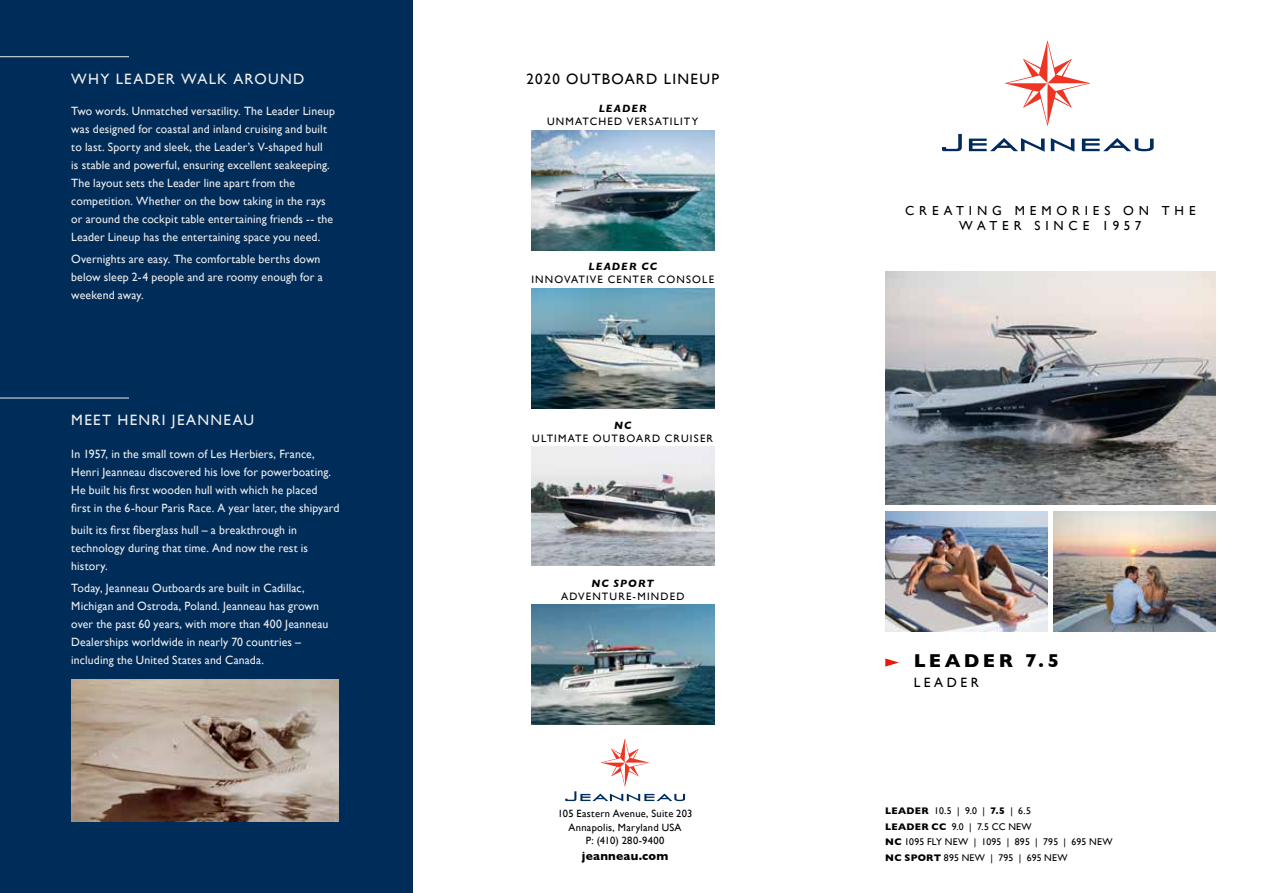
<style>
.page{position:relative;width:1263px;height:893px;background:#fff}
.page>*{position:absolute;margin:0;border:0;box-sizing:border-box;transform-origin:0 0}
.t1{font:700 19.05px "Gill Sans";letter-spacing:.18em;color:#000}
.t2{font:15px "Gill Sans";letter-spacing:.09em;color:#efeeed}
.t3{font:15px "Gill Sans";letter-spacing:.085em;color:#000}
.t4{font:13.5px "Gill Sans";letter-spacing:.26em;color:#000}
.t5{font:13.05px/15.8px "Gill Sans";letter-spacing:.37em;color:#000;text-align:center}
.t6{font:12px/18px "Gill Sans";letter-spacing:.01em;color:#efeeed}
.t7{font:700 12px "Gill Sans";letter-spacing:.025em;color:#000}
.t8{font:10.8px "Gill Sans";letter-spacing:.11em;color:#000}
.t9{font:italic 700 10.8px "Gill Sans";letter-spacing:.1em;color:#000}
.t10{font:10.5px/13.5px "Gill Sans";letter-spacing:.025em;color:#000;text-align:center}
.t11{font:9.75px/15.5px "Gill Sans";letter-spacing:.015em;color:#000}
.s1{font-weight:700}
.s2{font-style:inherit}
</style>
<div class="page">
<svg style="left:942px;top:134px;width:20px;height:17px"></svg>
<svg style="left:1082px;top:138px;width:72px;height:13px"></svg>
<svg style="left:969px;top:138px;width:76px;height:14px"></svg>
<svg style="left:1051px;top:138px;width:23px;height:14px"></svg>
<svg style="left:1004px;top:40px;width:86px;height:86px"></svg>
<img style="left:885px;top:272px;width:330px;height:232px">
<img style="left:1053px;top:511px;width:162px;height:121px">
<img style="left:885px;top:511px;width:162px;height:121px">
<svg style="left:565px;top:738px;width:120px;height:63px"></svg>
<div style="left:0;top:0;width:412px;height:893px;background:#002c5a"></div>
<img style="left:71px;top:680px;width:268px;height:142px">
<hr style="left:0;top:398px;width:129px;height:1px;background:#efeeed">
<hr style="left:0;top:56px;width:129px;height:1px;background:#efeeed">
<svg style="left:885px;top:658px;width:14px;height:9px"></svg>
<img style="left:531px;top:130px;width:183px;height:120px">
<img style="left:531px;top:446px;width:183px;height:120px">
<img style="left:531px;top:605px;width:183px;height:120px">
<img style="left:531px;top:288px;width:183px;height:120px">
<p class="t2" style="left:71px;top:70px;width:235px">WHY LEADER WALK AROUND</p>
<p class="t6" style="left:71px;top:102px;width:265px">Two words. Unmatched versatility. The Leader Lineup was designed for coastal and inland cruising and built to last. Sporty and sleek, the Leader’s V-shaped hull<br>is stable and powerful, ensuring excellent seakeeping.<br>The layout sets the Leader line apart from the competition. Whether on the bow taking in the rays or around the cockpit table entertaining friends -- the Leader Lineup has the entertaining space you need.</p>
<p class="t6" style="left:71px;top:250px;width:253px">Overnights are easy. The comfortable berths down below sleep 2-4 people and are roomy enough for a weekend away.</p>
<p class="t2" style="left:71px;top:411px;width:184px">MEET HENRI JEANNEAU</p>
<p class="t6" style="left:71px;top:445px;width:270px">In 1957, in the small town of Les Herbiers, France, Henri Jeanneau discovered his love for powerboating.<br>He built his first wooden hull with which he placed first in the 6-hour Paris Race. A year later, the shipyard</p>
<p class="t6" style="left:71px;top:521px;width:238px">built its first fiberglass hull – a breakthrough in technology during that time. And now the rest is history.</p>
<p class="t6" style="left:71px;top:579px;width:259px">Today, Jeanneau Outboards are built in Cadillac, Michigan and Ostroda, Poland. Jeanneau has grown over the past 60 years, with more than 400 Jeanneau Dealerships worldwide in nearly 70 countries – including the United States and Canada.</p>
<p class="t3" style="left:526px;top:70px;width:194px">2020 OUTBOARD LINEUP</p>
<p class="t9" style="left:599px;top:102px;width:49px">LEADER</p>
<p class="t8" style="left:547px;top:115px;width:153px">UNMATCHED VERSATILITY</p>
<p class="t9" style="left:589px;top:260px;width:70px">LEADER CC</p>
<p class="t8" style="left:531px;top:273px;width:184px">INNOVATIVE CENTER CONSOLE</p>
<p class="t9" style="left:614px;top:419px;width:19px">NC</p>
<p class="t8" style="left:532px;top:432px;width:182px">ULTIMATE OUTBOARD CRUISER</p>
<p class="t9" style="left:591px;top:577px;width:64px">NC SPORT</p>
<p class="t8" style="left:561px;top:590px;width:125px">ADVENTURE-MINDED</p>
<p class="t10" style="left:558px;top:807px;width:136px">105 Eastern Avenue, Suite 203<br>Annapolis, Maryland USA<br>P: (410) 280-9400</p>
<p class="t7" style="left:582px;top:847px;width:88px">jeanneau.com</p>
<p class="t5" style="left:905px;top:203px;width:292px">CREATING MEMORIES ON THE<br>WATER SINCE 1957</p>
<h1 class="t1" style="left:914px;top:646px;width:147px">LEADER 7.5</h1>
<p class="t4" style="left:914px;top:674px;width:67px">LEADER</p>
<p class="t11" style="left:885px;top:803px;width:229px"><span class="s1">LEADER</span> 10.5 | 9.0 | <span class="s1">7.5</span> | 6.5<br><span class="s1">LEADER CC</span> <span class="s2">9.0 | 7.5 CC NEW<br></span><span class="s1">NC</span> 1095 FLY NEW | 1095 | 895 | 795 | 695 NEW<br><span class="s1">NC SPORT</span> 895 NEW | 795 | 695 NEW</p>
</div>
